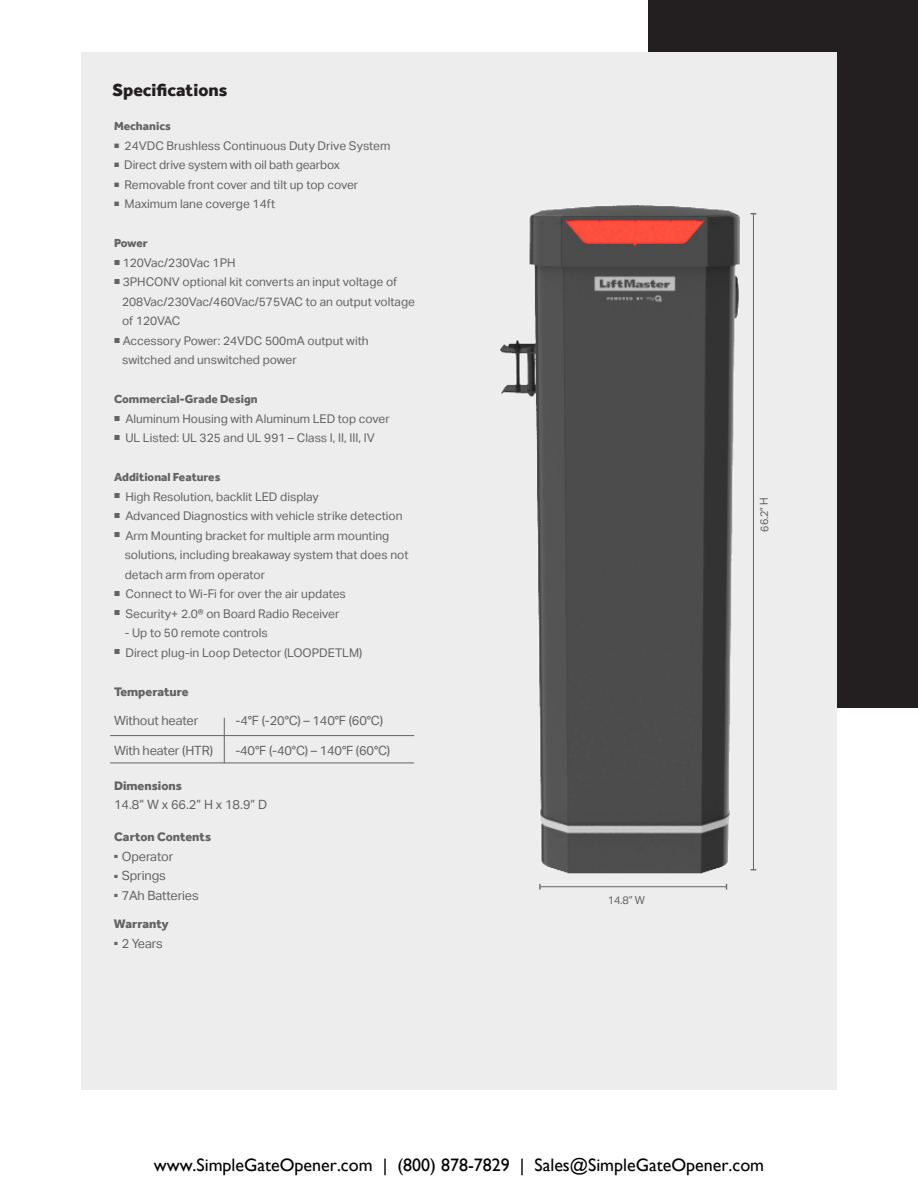
<style>
.page{position:relative;width:918px;height:1188px;background:#fff}
.page>*{position:absolute;margin:0;border:0;box-sizing:border-box;transform-origin:0 0}
.t1{font:18px "Gill Sans";color:#000}
.Heading_4{font:800 18px "Effra";color:#231f20}
.t2{font:12.75px "Aktiv Grotesk";letter-spacing:-.01em;color:#636366}
.t3{font:800 12.75px "Effra";color:#636366}
.t4{font:12px/19.5px "Aktiv Grotesk";color:#636366}
.t5{font:800 12px "Effra";color:#636366}
.t6{font:10.95px "Aktiv Grotesk";color:#636366}
</style>
<div class="page">
<div style="left:648px;top:0;width:270px;height:708px;background:#231f20"></div>
<div style="left:81px;top:53px;width:756px;height:1037px;background:#ededee"></div>
<hr style="left:224px;top:718px;width:1px;height:45px;background:#636366">
<hr style="left:110px;top:735px;width:304px;height:1px;background:#636366">
<hr style="left:110px;top:763px;width:304px;height:1px;background:#636366">
<img style="left:414px;top:52px;width:423px;height:838px">
<hr style="left:540px;top:886px;width:187px;height:1px;background:#636366">
<svg style="left:539px;top:884px;width:2px;height:6px"></svg>
<svg style="left:760px;top:494px;width:19px;height:41px"></svg>
<hr style="left:753px;top:214px;width:1px;height:656px;background:#636366">
<p class="Heading_4" style="left:112px;top:79px;width:117px">Specifications</p>
<p class="t5" style="left:114px;top:119px;width:59px">Mechanics</p>
<p class="t4" style="left:114px;top:136px;width:278px"><sup>P</sup> 24VDC Brushless Continuous Duty Drive System</p>
<p class="t4" style="left:114px;top:155px;width:228px"><sup>P</sup> Direct drive system with oil bath gearbox</p>
<p class="t4" style="left:114px;top:175px;width:246px"><sup>P</sup> Removable front cover and tilt up top cover</p>
<p class="t4" style="left:114px;top:194px;width:163px"><sup>P</sup> Maximum lane coverge 14ft</p>
<p class="t5" style="left:114px;top:236px;width:35px">Power</p>
<p class="t4" style="left:114px;top:253px;width:123px"><sup>P</sup> 120Vac/230Vac 1PH</p>
<p class="t4" style="left:114px;top:272px;width:285px"><sup>P</sup> 3PHCONV optional kit converts an input voltage of</p>
<p class="t4" style="left:122px;top:292px;width:295px">208Vac/230Vac/460Vac/575VAC to an output voltage of 120VAC</p>
<p class="t4" style="left:122px;top:331px;width:248px;text-indent:-8px"><sup>P</sup> Accessory Power: 24VDC 500mA output with switched and unswitched power</p>
<p class="t5" style="left:114px;top:392px;width:145px">Commercial-Grade Design</p>
<p class="t4" style="left:114px;top:409px;width:277px"><sup>P</sup> Aluminum Housing with Aluminum LED top cover</p>
<p class="t4" style="left:114px;top:428px;width:262px"><sup>P</sup> UL Listed: UL 325 and UL 991 – Class I, II, III, IV</p>
<p class="t5" style="left:114px;top:470px;width:108px">Additional Features</p>
<p class="t4" style="left:114px;top:487px;width:206px"><sup>P</sup> High Resolution, backlit LED display</p>
<p class="t4" style="left:114px;top:506px;width:290px"><sup>P</sup> Advanced Diagnostics with vehicle strike detection</p>
<p class="t4" style="left:114px;top:526px;width:277px"><sup>P</sup> Arm Mounting bracket for multiple arm mounting</p>
<p class="t4" style="left:125px;top:545px;width:285px">solutions, including breakaway system that does not</p>
<p class="t4" style="left:125px;top:565px;width:142px">detach arm from operator</p>
<p class="t4" style="left:114px;top:584px;width:233px"><sup>P</sup> Connect to Wi-Fi for over the air updates</p>
<p class="t4" style="left:114px;top:604px;width:227px"><sup>P</sup> Security+ 2.0® on Board Radio Receiver</p>
<p class="t4" style="left:125px;top:623px;width:145px">- Up to 50 remote controls</p>
<p class="t4" style="left:114px;top:643px;width:250px"><sup>P</sup> Direct plug-in Loop Detector (LOOPDETLM)</p>
<p class="t3" style="left:114px;top:684px;width:76px">Temperature</p>
<p class="t2" style="left:114px;top:713px;width:86px">Without heater</p>
<p class="t2" style="left:236px;top:713px;width:149px">-4°F (-20°C) – 140°F (60°C)</p>
<p class="t2" style="left:114px;top:743px;width:101px">With heater (HTR)</p>
<p class="t2" style="left:235px;top:743px;width:156px">-40°F (-40°C) – 140°F (60°C)</p>
<p class="t3" style="left:114px;top:778px;width:70px">Dimensions</p>
<p class="t2" style="left:114px;top:798px;width:155px">14.8” W x 66.2” H x 18.9” D</p>
<p class="t3" style="left:114px;top:829px;width:99px">Carton Contents</p>
<p class="t2" style="left:114px;top:849px;width:61px"><sup>P</sup> Operator</p>
<p class="t2" style="left:114px;top:868px;width:53px"><sup>P</sup> Springs</p>
<p class="t2" style="left:114px;top:888px;width:86px"><sup>P</sup> 7Ah Batteries</p>
<p class="t3" style="left:114px;top:916px;width:56px">Warranty</p>
<p class="t2" style="left:114px;top:936px;width:50px"><sup>P</sup> 2 Years</p>
<p class="t6" style="left:758px;top:532px;width:36px;rotate:-91deg">66.2” H</p>
<p class="t6" style="left:608px;top:894px;width:39px">14.8” W</p>
<h1 class="t1" style="left:154px;top:1155px;width:612px">www.SimpleGateOpener.com | (800) 878-7829 | Sales@SimpleGateOpener.com</h1>
</div>
